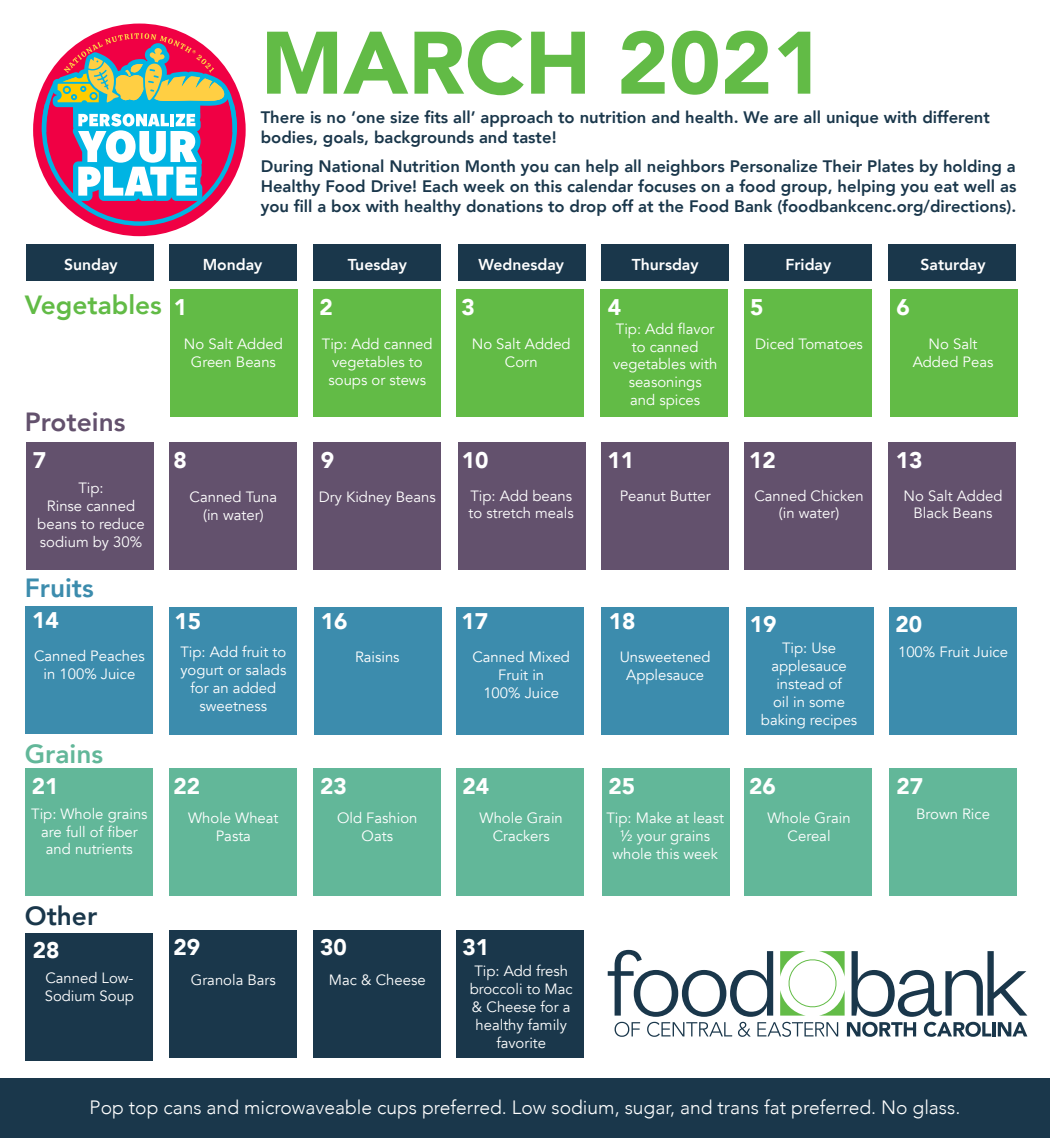
<style>
.page{position:relative;width:1050px;height:1138px;background:#fff}
.page>*{position:absolute;margin:0;border:0;box-sizing:border-box;transform-origin:0 0}
.t1{font:900 87.5px "Avenir";color:#62bb46}
.t2{font:800 26.25px "Avenir";color:#62bb46}
.t3{font:800 26.25px "Avenir";color:#63516d}
.t4{font:800 26.25px "Avenir";color:#3c8cad}
.t5{font:800 26.25px "Avenir";color:#62b799}
.t6{font:800 26.25px "Avenir";color:#1a374b}
.t7{font:900 22.57px "Avenir";color:#fff}
.t8{font:300 19.25px "Avenir";color:#fff}
.t9{font:800 16.62px/19.9px "Avenir";color:#1a374b}
.t10{font:800 15.75px "Avenir";color:#fff}
.t11{font:14.88px/17.8px "Avenir";color:#fff;text-align:center}
</style>
<div class="page">
<svg style="left:608px;top:949px;width:419px;height:87px"></svg>
<div style="left:33px;top:24px;width:213px;height:212px;background:#f00044;border-radius:50%"></div>
<svg style="left:40px;top:33px;width:198px;height:194px"></svg>
<div style="left:170px;top:289px;width:128px;height:127px;background:#62bb46"></div>
<div style="left:313px;top:289px;width:128px;height:127px;background:#62bb46"></div>
<div style="left:457px;top:289px;width:127px;height:127px;background:#62bb46"></div>
<div style="left:601px;top:289px;width:127px;height:127px;background:#62bb46"></div>
<div style="left:744px;top:289px;width:128px;height:127px;background:#62bb46"></div>
<div style="left:890px;top:289px;width:128px;height:127px;background:#62bb46"></div>
<div style="left:169px;top:442px;width:127px;height:127px;background:#63516d"></div>
<div style="left:169px;top:244px;width:127px;height:37px;background:#1a374b"></div>
<div style="left:313px;top:442px;width:128px;height:127px;background:#63516d"></div>
<div style="left:313px;top:244px;width:128px;height:37px;background:#1a374b"></div>
<div style="left:458px;top:442px;width:128px;height:127px;background:#63516d"></div>
<div style="left:458px;top:244px;width:128px;height:37px;background:#1a374b"></div>
<div style="left:601px;top:442px;width:128px;height:127px;background:#63516d"></div>
<div style="left:601px;top:244px;width:128px;height:37px;background:#1a374b"></div>
<div style="left:744px;top:442px;width:128px;height:127px;background:#63516d"></div>
<div style="left:744px;top:244px;width:128px;height:37px;background:#1a374b"></div>
<div style="left:888px;top:442px;width:128px;height:127px;background:#63516d"></div>
<div style="left:888px;top:244px;width:128px;height:37px;background:#1a374b"></div>
<div style="left:26px;top:442px;width:128px;height:127px;background:#63516d"></div>
<div style="left:26px;top:244px;width:128px;height:37px;background:#1a374b"></div>
<div style="left:169px;top:607px;width:127px;height:127px;background:#3c8cad"></div>
<div style="left:314px;top:607px;width:128px;height:127px;background:#3c8cad"></div>
<div style="left:457px;top:607px;width:127px;height:127px;background:#3c8cad"></div>
<div style="left:601px;top:607px;width:128px;height:127px;background:#3c8cad"></div>
<div style="left:746px;top:607px;width:128px;height:127px;background:#3c8cad"></div>
<div style="left:889px;top:607px;width:128px;height:127px;background:#3c8cad"></div>
<div style="left:25px;top:606px;width:127px;height:127px;background:#3c8cad"></div>
<div style="left:169px;top:768px;width:127px;height:128px;background:#62b799"></div>
<div style="left:313px;top:768px;width:127px;height:128px;background:#62b799"></div>
<div style="left:457px;top:768px;width:127px;height:128px;background:#62b799"></div>
<div style="left:602px;top:768px;width:128px;height:128px;background:#62b799"></div>
<div style="left:744px;top:768px;width:128px;height:128px;background:#62b799"></div>
<div style="left:889px;top:768px;width:128px;height:128px;background:#62b799"></div>
<div style="left:26px;top:768px;width:127px;height:128px;background:#62b799"></div>
<div style="left:169px;top:930px;width:127px;height:128px;background:#1a374b"></div>
<div style="left:313px;top:930px;width:127px;height:128px;background:#1a374b"></div>
<div style="left:457px;top:930px;width:127px;height:128px;background:#1a374b"></div>
<div style="left:26px;top:932px;width:127px;height:128px;background:#1a374b"></div>
<div style="left:0;top:1078px;width:1050px;height:60px;background:#1a374b"></div>
<p class="t1" style="left:261px;top:-12px;width:565px">MARCH 2021</p>
<p class="t9" style="left:261px;top:107px;width:731px">There is no ‘one size fits all’ approach to nutrition and health. We are all unique with different bodies, goals, backgrounds and taste!</p>
<p class="t9" style="left:261px;top:156px;width:757px;text-align:justify">During National Nutrition Month you can help all neighbors Personalize Their Plates by holding a Healthy Food Drive! Each week on this calendar focuses on a food group, helping you eat well as you fill a box with healthy donations to drop off at the Food Bank (foodbankcenc.org/directions).</p>
<p class="t10" style="left:64px;top:252px;width:55px">Sunday</p>
<p class="t10" style="left:203px;top:252px;width:61px">Monday</p>
<p class="t10" style="left:348px;top:252px;width:61px">Tuesday</p>
<p class="t10" style="left:478px;top:252px;width:87px">Wednesday</p>
<p class="t10" style="left:632px;top:252px;width:68px">Thursday</p>
<p class="t10" style="left:785px;top:252px;width:47px">Friday</p>
<p class="t10" style="left:921px;top:252px;width:67px">Saturday</p>
<p class="t2" style="left:25px;top:285px;width:139px">Vegetables</p>
<p class="t7" style="left:174px;top:288px;width:15px">1</p>
<p class="t11" style="left:184px;top:335px;width:100px">No Salt Added<br>Green Beans</p>
<p class="t3" style="left:25px;top:401px;width:102px">Proteins</p>
<p class="t7" style="left:33px;top:441px;width:15px">7</p>
<p class="t11" style="left:37px;top:479px;width:109px">Tip:<br>Rinse canned beans to reduce sodium by 30%</p>
<p class="t4" style="left:25px;top:567px;width:71px">Fruits</p>
<p class="t7" style="left:32px;top:601px;width:28px">14</p>
<p class="t11" style="left:34px;top:647px;width:112px">Canned Peaches in 100% Juice</p>
<p class="t5" style="left:25px;top:733px;width:80px">Grains</p>
<p class="t7" style="left:32px;top:766px;width:28px">21</p>
<p class="t11" style="left:31px;top:805px;width:118px">Tip: Whole grains are full of fiber and nutrients</p>
<p class="t7" style="left:174px;top:441px;width:15px">8</p>
<p class="t11" style="left:190px;top:488px;width:89px">Canned Tuna (in water)</p>
<p class="t7" style="left:174px;top:602px;width:28px">15</p>
<p class="t11" style="left:180px;top:643px;width:108px">Tip: Add fruit to yogurt or salads for an added sweetness</p>
<p class="t7" style="left:174px;top:766px;width:28px">22</p>
<p class="t11" style="left:188px;top:809px;width:92px">Whole Wheat<br>Pasta</p>
<p class="t6" style="left:25px;top:895px;width:74px">Other</p>
<p class="t7" style="left:33px;top:930px;width:28px">28</p>
<p class="t11" style="left:45px;top:969px;width:91px;text-align:left">Canned Low-<br>Sodium Soup</p>
<p class="t7" style="left:174px;top:928px;width:28px">29</p>
<p class="t11" style="left:191px;top:971px;width:87px">Granola Bars</p>
<p class="t7" style="left:320px;top:288px;width:15px">2</p>
<p class="t11" style="left:322px;top:335px;width:112px">Tip: Add canned vegetables to soups or stews</p>
<p class="t7" style="left:321px;top:441px;width:15px">9</p>
<p class="t11" style="left:319px;top:488px;width:119px">Dry Kidney Beans</p>
<p class="t7" style="left:461px;top:288px;width:15px">3</p>
<p class="t11" style="left:472px;top:335px;width:100px">No Salt Added<br>Corn</p>
<p class="t7" style="left:462px;top:441px;width:28px">10</p>
<p class="t11" style="left:469px;top:487px;width:107px;text-align:left">Tip: Add beans to stretch meals</p>
<p class="t7" style="left:608px;top:288px;width:15px">4</p>
<p class="t11" style="left:613px;top:320px;width:106px">Tip: Add flavor to canned vegetables with seasonings<br>and spices</p>
<p class="t7" style="left:608px;top:441px;width:28px">11</p>
<p class="t11" style="left:620px;top:487px;width:92px">Peanut Butter</p>
<p class="t7" style="left:750px;top:288px;width:15px">5</p>
<p class="t11" style="left:755px;top:335px;width:109px">Diced Tomatoes</p>
<p class="t7" style="left:749px;top:441px;width:28px">12</p>
<p class="t11" style="left:754px;top:487px;width:111px">Canned Chicken (in water)</p>
<p class="t7" style="left:896px;top:288px;width:15px">6</p>
<p class="t11" style="left:913px;top:335px;width:82px">No Salt<br>Added Peas</p>
<p class="t7" style="left:896px;top:441px;width:28px">13</p>
<p class="t11" style="left:904px;top:487px;width:100px">No Salt Added<br>Black Beans</p>
<p class="t7" style="left:321px;top:602px;width:28px">16</p>
<p class="t11" style="left:355px;top:648px;width:46px">Raisins</p>
<p class="t7" style="left:461px;top:602px;width:28px">17</p>
<p class="t11" style="left:472px;top:648px;width:99px">Canned Mixed<br>Fruit in<br>100% Juice</p>
<p class="t7" style="left:609px;top:602px;width:28px">18</p>
<p class="t11" style="left:620px;top:648px;width:92px">Unsweetened<br>Applesauce</p>
<p class="t7" style="left:750px;top:604px;width:28px">19</p>
<p class="t11" style="left:761px;top:639px;width:98px">Tip: Use applesauce instead of<br>oil in some baking recipes</p>
<p class="t7" style="left:895px;top:604px;width:28px">20</p>
<p class="t11" style="left:898px;top:643px;width:111px">100% Fruit Juice</p>
<p class="t7" style="left:320px;top:766px;width:28px">23</p>
<p class="t11" style="left:337px;top:809px;width:82px">Old Fashion<br>Oats</p>
<p class="t7" style="left:462px;top:766px;width:28px">24</p>
<p class="t11" style="left:480px;top:809px;width:85px">Whole Grain<br>Crackers</p>
<p class="t7" style="left:609px;top:766px;width:28px">25</p>
<p class="t11" style="left:606px;top:809px;width:119px">Tip: Make at least ½ your grains whole this week</p>
<p class="t7" style="left:749px;top:766px;width:28px">26</p>
<p class="t11" style="left:768px;top:809px;width:85px">Whole Grain<br>Cereal</p>
<p class="t7" style="left:897px;top:766px;width:28px">27</p>
<p class="t11" style="left:916px;top:805px;width:75px">Brown Rice</p>
<p class="t7" style="left:320px;top:928px;width:28px">30</p>
<p class="t11" style="left:329px;top:971px;width:98px">Mac &amp; Cheese</p>
<p class="t7" style="left:462px;top:928px;width:28px">31</p>
<p class="t11" style="left:470px;top:962px;width:105px">Tip: Add fresh broccoli to Mac &amp; Cheese for a healthy family favorite</p>
<p class="t8" style="left:90px;top:1095px;width:872px">Pop top cans and microwaveable cups preferred. Low sodium, sugar, and trans fat preferred. No glass.</p>
</div>
